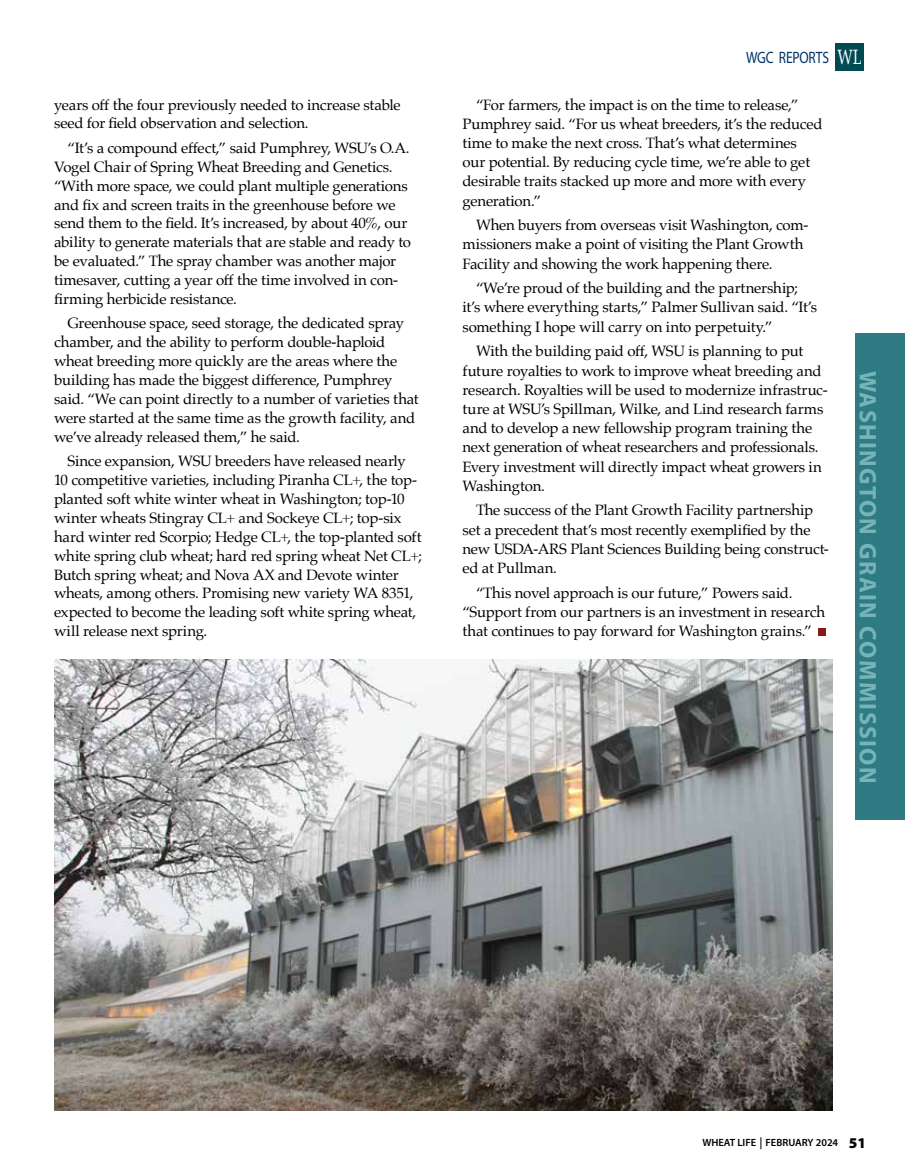
<style>
.page{position:relative;width:905px;height:1175px;background:#fff}
.page>*{position:absolute;margin:0;border:0;box-sizing:border-box;transform-origin:0 0}
.t1{font:700 24px "Myriad Pro";letter-spacing:.06em;color:#77b4b7}
.t2{font:16.5px "Myriad Pro";letter-spacing:-.01em;color:#003465;scale:.82 1}
.t3{font:15px/18.9px "Palatino";letter-spacing:-.015em;color:#000}
.t4{font:600 10.5px "Myriad Pro";color:#000}
.s1{font-family:"Apollo MT Std";font-size:24.75px;color:#fff}
.s2{font-weight:900;font-size:15px}
</style>
<div class="page">
<div style="left:835px;top:43px;width:28px;height:28px;background:#004a54"></div>
<div style="left:855px;top:334px;width:49px;height:486px;background:#2f7b83"></div>
<div style="left:818px;top:629px;width:8px;height:7px;background:#891a1c"></div>
<img style="left:54px;top:660px;width:778px;height:450px">
<svg style="left:760px;top:1137px;width:1px;height:12px"></svg>
<p class="t3" style="left:54px;top:95px;width:348px">years off the four previously needed to increase stable seed for field observation and selection.</p>
<p class="t3" style="left:54px;top:138px;width:358px;text-indent:14px">“It’s a compound effect,” said Pumphrey, WSU’s O.A.<br>Vogel Chair of Spring Wheat Breeding and Genetics. “With more space, we could plant multiple generations and fix and screen traits in the greenhouse before we send them to the field. It’s increased, by about 40%, our ability to generate materials that are stable and ready to be evaluated.” The spray chamber was another major timesaver, cutting a year off the time involved in con&shy;firming herbicide resistance.</p>
<p class="t3" style="left:54px;top:314px;width:366px;text-indent:14px">Greenhouse space, seed storage, the dedicated spray chamber, and the ability to perform double-haploid wheat breeding more quickly are the areas where the building has made the biggest difference, Pumphrey said. “We can point directly to a number of varieties that were started at the same time as the growth facility, and we’ve already released them,” he said.</p>
<p class="t3" style="left:54px;top:451px;width:369px;text-indent:14px">Since expansion, WSU breeders have released nearly 10 competitive varieties, including Piranha CL+, the top&shy;planted soft white winter wheat in Washington; top-10 winter wheats Stingray CL+ and Sockeye CL+; top-six hard winter red Scorpio; Hedge CL+, the top-planted soft white spring club wheat; hard red spring wheat Net CL+; Butch spring wheat; and Nova AX and Devote winter wheats, among others. Promising new variety WA 8351, expected to become the leading soft white spring wheat, will release next spring.</p>
<p class="t2" style="left:746px;top:48px;width:142px">WGC REPORTS <span class="s1">WL</span></p>
<p class="t3" style="left:462px;top:95px;width:361px;text-indent:14px">“For farmers, the impact is on the time to release,” Pumphrey said. “For us wheat breeders, it’s the reduced time to make the next cross. That’s what determines our potential. By reducing cycle time, we’re able to get desirable traits stacked up more and more with every generation.”</p>
<p class="t3" style="left:462px;top:215px;width:347px;text-indent:14px">When buyers from overseas visit Washington, com&shy;missioners make a point of visiting the Plant Growth<br>Facility and showing the work happening there.</p>
<p class="t3" style="left:462px;top:278px;width:356px;text-indent:14px">“We’re proud of the building and the partnership; it’s where everything starts,” Palmer Sullivan said. “It’s something I hope will carry on into perpetuity.”</p>
<p class="t3" style="left:462px;top:341px;width:366px;text-indent:14px">With the building paid off, WSU is planning to put future royalties to work to improve wheat breeding and research. Royalties will be used to modernize infrastruc&shy;ture at WSU’s Spillman, Wilke, and Lind research farms and to develop a new fellowship program training the next generation of wheat researchers and professionals.<br>Every investment will directly impact wheat growers in Washington.</p>
<p class="t3" style="left:462px;top:500px;width:368px;text-indent:14px">The success of the Plant Growth Facility partnership set a precedent that’s most recently exemplified by the new USDA-ARS Plant Sciences Building being construct&shy;ed at Pullman.</p>
<p class="t3" style="left:462px;top:583px;width:364px;text-indent:14px">“This novel approach is our future,” Powers said. “Support from our partners is an investment in research that continues to pay forward for Washington grains.”</p>
<h1 class="t1" style="left:883px;top:370px;width:414px;rotate:90deg">WASHINGTON GRAIN COMMISSION</h1>
<p class="t4" style="left:702px;top:1136px;width:165px">WHEAT LIFE FEBRUARY 2024 <span class="s2">51</span></p>
</div>
